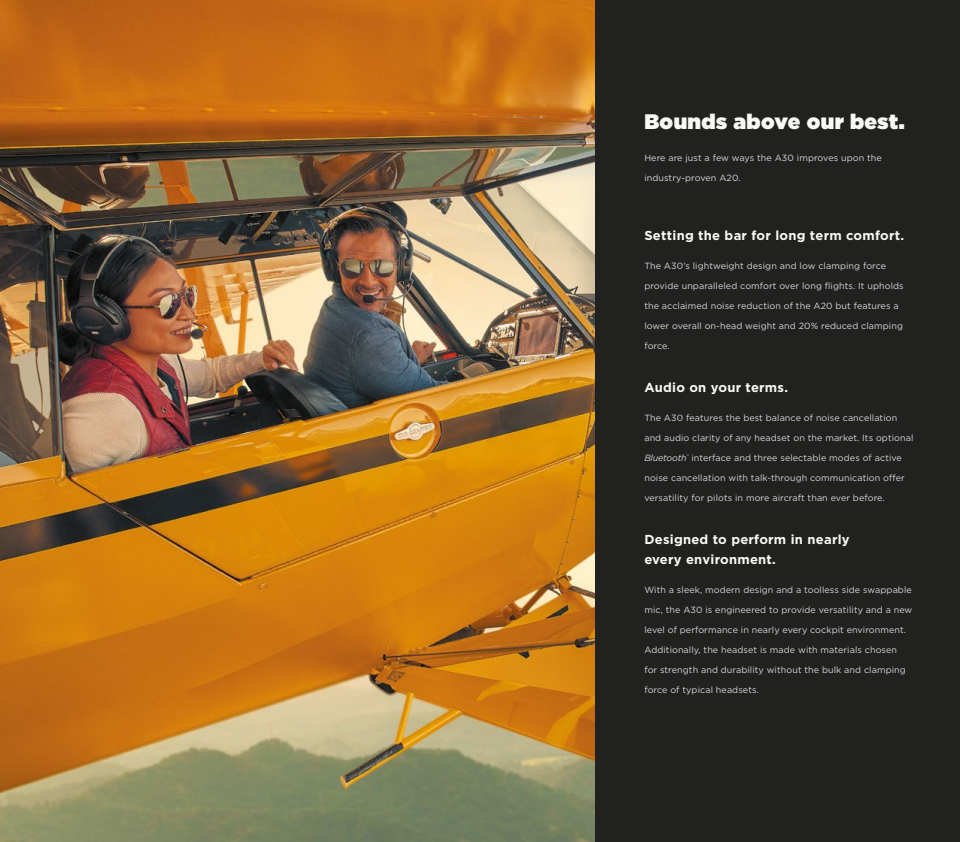
<style>
.page{position:relative;width:960px;height:842px;background:#fff}
.page>*{position:absolute;margin:0;border:0;box-sizing:border-box;transform-origin:0 0}
.t1{font:900 21px "Gotham";letter-spacing:.02em;color:#f8f8f7}
.t2{font:700 13px/20px "Gotham";letter-spacing:.02em;color:#f8f8f7}
.t3{font:9px "Gotham";letter-spacing:.01em;color:#d7d7d8}
.s1{font-style:italic}
</style>
<div class="page">
<img style="left:0;top:0;width:960px;height:842px">
<h1 class="t1" style="left:644px;top:106px;width:262px">Bounds above our best.</h1>
<p class="t3" style="left:644px;top:152px;width:239px">Here are just a few ways the A30 improves upon the</p>
<p class="t3" style="left:644px;top:172px;width:98px">industry-proven A20.</p>
<h2 class="t2" style="left:644px;top:226px;width:261px">Setting the bar for long term comfort.</h2>
<p class="t3" style="left:644px;top:261px;width:243px">The A30’s lightweight design and low clamping force</p>
<p class="t3" style="left:644px;top:281px;width:261px">provide unparalleled comfort over long flights. It upholds</p>
<p class="t3" style="left:644px;top:301px;width:256px">the acclaimed noise reduction of the A20 but features a</p>
<p class="t3" style="left:644px;top:321px;width:260px">lower overall on-head weight and 20% reduced clamping</p>
<p class="t3" style="left:644px;top:340px;width:27px">force.</p>
<h2 class="t2" style="left:644px;top:377px;width:145px">Audio on your terms.</h2>
<p class="t3" style="left:644px;top:412px;width:254px">The A30 features the best balance of noise cancellation</p>
<p class="t3" style="left:644px;top:432px;width:271px">and audio clarity of any headset on the market. Its optional</p>
<p class="t3" style="left:644px;top:452px;width:259px"><span class="s1">Bluetooth</span><sup>®</sup> interface and three selectable modes of active</p>
<p class="t3" style="left:644px;top:472px;width:262px">noise cancellation with talk-through communication offer</p>
<p class="t3" style="left:644px;top:492px;width:242px">versatility for pilots in more aircraft than ever before.</p>
<h2 class="t2" style="left:644px;top:529px;width:207px">Designed to perform in nearly every environment.</h2>
<p class="t3" style="left:644px;top:584px;width:269px">With a sleek, modern design and a toolless side swappable</p>
<p class="t3" style="left:644px;top:604px;width:269px">mic, the A30 is engineered to provide versatility and a new</p>
<p class="t3" style="left:644px;top:624px;width:263px">level of performance in nearly every cockpit environment.</p>
<p class="t3" style="left:644px;top:644px;width:254px">Additionally, the headset is made with materials chosen</p>
<p class="t3" style="left:644px;top:663px;width:263px">for strength and durability without the bulk and clamping</p>
<p class="t3" style="left:644px;top:683px;width:116px">force of typical headsets.</p>
</div>
